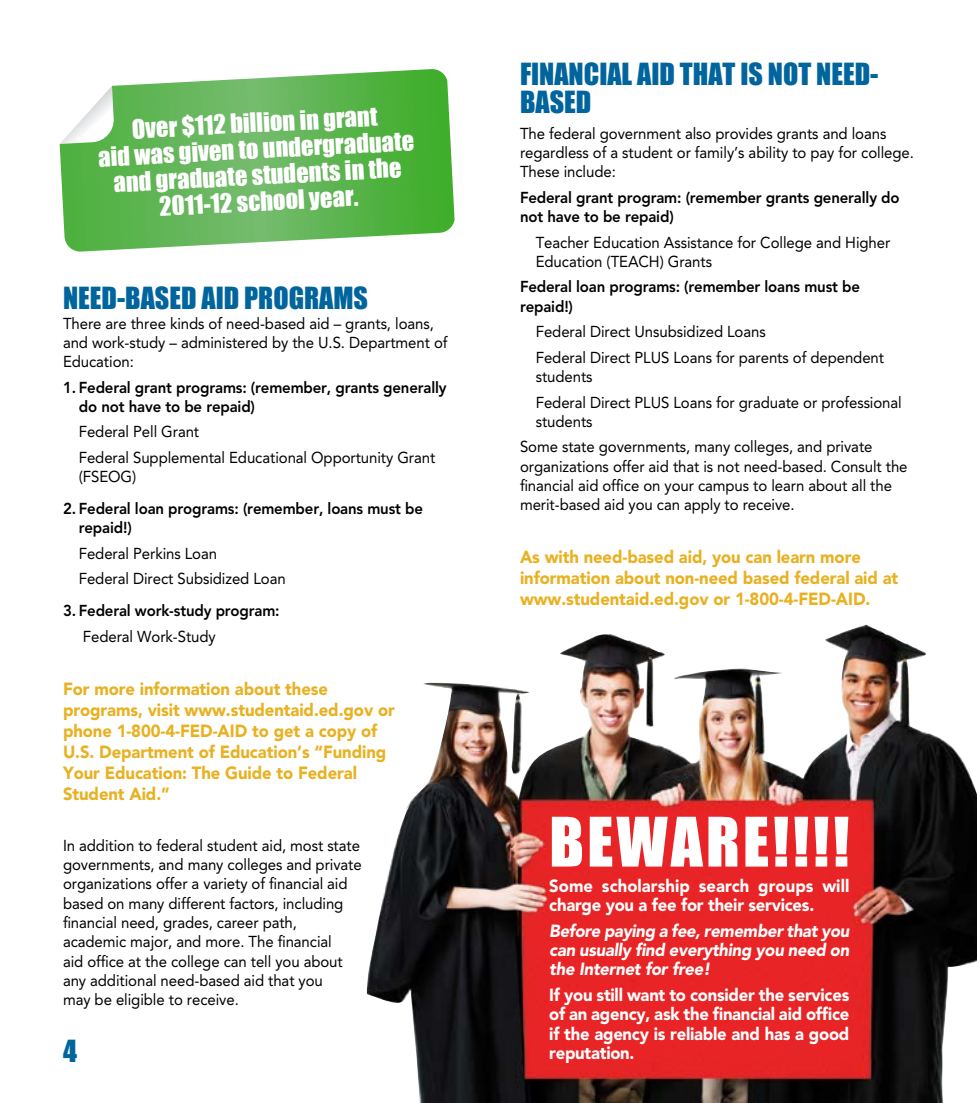
<style>
.page{position:relative;width:977px;height:1103px;background:#fff}
.page>*{position:absolute;margin:0;border:0;box-sizing:border-box;transform-origin:0 0}
.t1{font:63px "Impact";color:#fff}
.t2{font:28px/28px "Impact";color:#00649d}
.t3{font:24.5px/26.2px "Impact";color:#fff;text-align:center}
.t4{font:900 17.5px/21px "Avenir LT Std";letter-spacing:-.005em;color:#e8b121;scale:.95 1}
.t5{font:900 17.5px/19.2px "Avenir LT Std";letter-spacing:-.015em;color:#fff;text-align:justify;scale:.95 1}
.t6{font:italic 900 17.5px/19.2px "Avenir LT Std";letter-spacing:-.015em;color:#fff;text-align:justify;scale:.95 1}
.t7{font:900 17.5px/19.2px "Avenir LT Std";letter-spacing:.005em;color:#fff;scale:.95 1}
.t8{font:15.75px/19.2px "Avenir LT Std";letter-spacing:-.005em;color:#000;scale:.95 1}
.t9{font:800 15.75px/19.2px "Avenir LT Std";letter-spacing:-.01em;color:#000;scale:.95 1}
</style>
<div class="page">
<svg style="left:60px;top:69px;width:394px;height:183px;background:#75c06b"></svg>
<img style="left:366px;top:629px;width:610px;height:473px">
<h3 class="t3" style="left:96px;top:117px;width:315px;rotate:-3deg">OVER $112 BILLION IN GRANT<br>AID WAS GIVEN TO UNDERGRADUATE<br>AND GRADUATE STUDENTS IN THE<br>2011-12 SCHOOL YEAR.</h3>
<h2 class="t2" style="left:63px;top:283px;width:306px">NEED-BASED AID PROGRAMS</h2>
<p class="t8" style="left:63px;top:313px;width:406px">There are three kinds of need-based aid – grants, loans, and work-study – administered by the U.S. Department of<br>Education:</p>
<p class="t9" style="left:79px;top:377px;width:389px;text-indent:-16px">1. Federal grant programs: (remember, grants generally do not have to be repaid)</p>
<p class="t8" style="left:79px;top:419px;width:377px;line-height:25.6px">Federal Pell Grant<br>Federal Supplemental Educational Opportunity Grant</p>
<p class="t8" style="left:79px;top:467px;width:62px">(FSEOG)</p>
<p class="t9" style="left:79px;top:499px;width:364px;text-indent:-16px">2. Federal loan programs: (remember, loans must be repaid!)</p>
<p class="t8" style="left:79px;top:541px;width:219px;line-height:25.6px">Federal Perkins Loan<br>Federal Direct Subsidized Loan</p>
<p class="t9" style="left:63px;top:601px;width:230px">3. Federal work-study program:</p>
<p class="t8" style="left:83px;top:627px;width:141px">Federal Work-Study</p>
<p class="t4" style="left:63px;top:678px;width:351px">For more information about these programs, visit www.studentaid.ed.gov or phone 1-800-4-FED-AID to get a copy of U.S. Department of Education’s “Funding Your Education: The Guide to Federal Student Aid.”</p>
<p class="t8" style="left:63px;top:836px;width:316px">In addition to federal student aid, most state governments, and many colleges and private organizations offer a variety of financial aid based on many different factors, including financial need, grades, career path, academic major, and more. The financial<br>aid office at the college can tell you about any additional need-based aid that you<br>may be eligible to receive.</p>
<h2 class="t2" style="left:63px;top:1036px;width:15px">4</h2>
<h2 class="t2" style="left:520px;top:59px;width:360px">FINANCIAL AID THAT IS NOT NEED-<br>BASED</h2>
<p class="t8" style="left:520px;top:124px;width:416px">The federal government also provides grants and loans regardless of a student or family’s ability to pay for college.<br>These include:</p>
<p class="t9" style="left:520px;top:188px;width:401px">Federal grant program: (remember grants generally do not have to be repaid)</p>
<p class="t8" style="left:536px;top:233px;width:375px">Teacher Education Assistance for College and Higher<br>Education (TEACH) Grants</p>
<p class="t9" style="left:520px;top:277px;width:359px">Federal loan programs: (remember loans must be repaid!)</p>
<p class="t8" style="left:536px;top:319px;width:368px;line-height:25.6px">Federal Direct Unsubsidized Loans<br>Federal Direct PLUS Loans for parents of dependent</p>
<p class="t8" style="left:536px;top:364px;width:387px;line-height:25.6px">students<br>Federal Direct PLUS Loans for graduate or professional</p>
<p class="t8" style="left:520px;top:409px;width:372px;line-height:25.6px;text-indent:16px">students<br>Some state governments, many colleges, and private</p>
<p class="t8" style="left:520px;top:457px;width:409px">organizations offer aid that is not need-based. Consult the financial aid office on your campus to learn about all the merit-based aid you can apply to receive.</p>
<p class="t4" style="left:520px;top:546px;width:400px">As with need-based aid, you can learn more information about non-need based federal aid at www.studentaid.ed.gov or 1-800-4-FED-AID.</p>
<h1 class="t1" style="left:549px;top:793px;width:302px">BEWARE!!!!</h1>
<p class="t7" style="left:549px;top:876px;width:317px">Some scholarship search groups will charge you a fee for their services.</p>
<p class="t6" style="left:549px;top:921px;width:317px">Before paying a fee, remember that you can usually find everything you need on the Internet for free!</p>
<p class="t5" style="left:549px;top:985px;width:317px">If you still want to consider the services of an agency, ask the financial aid office if the agency is reliable and has a good reputation.</p>
</div>
